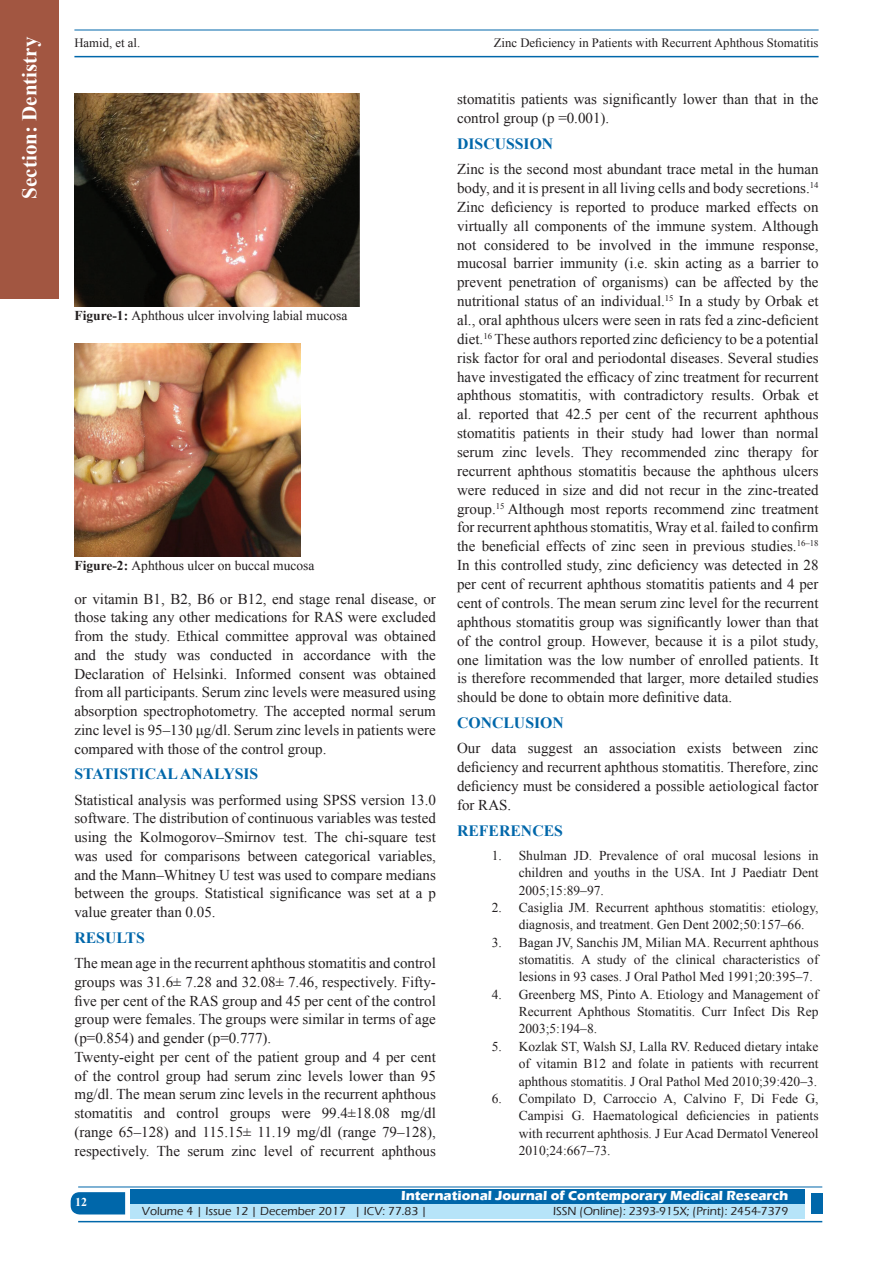
<style>
.page{position:relative;width:893px;height:1263px;background:#fff}
.page>*{position:absolute;margin:0;border:0;box-sizing:border-box;transform-origin:0 0}
.t1{font:700 21px "Times New Roman";color:#fff}
.t2{font:700 15.75px "Times New Roman";color:#0067aa}
.TX_New{font:15px/18.9px "Times New Roman";color:#231f20;text-align:justify}
.Legend{font:13.5px/17.4px "Times New Roman";color:#231f20;text-align:justify}
.t3{font:700 13.5px "Eras ITC";color:#fff}
.t4{font:12.75px "Times New Roman";color:#231f20}
.t5{font:500 12px "Eras ITC";color:#231f20}
.t6{font:700 12px "Times New Roman";color:#fff}
.s1{font-weight:700}
</style>
<div class="page">
<hr style="left:74px;top:30px;width:745px;height:1px;background:#0067aa">
<hr style="left:74px;top:56px;width:745px;height:1px;background:#0067aa">
<svg style="left:71px;top:1192px;width:54px;height:22px"></svg>
<div style="left:130px;top:1189px;width:674px;height:15px;background:#0067aa"></div>
<div style="left:130px;top:1204px;width:674px;height:15px;background:#b6e4f9"></div>
<hr style="left:78px;top:1186px;width:744px;height:1px;background:#0067aa">
<hr style="left:78px;top:1221px;width:744px;height:1px;background:#0067aa">
<div style="left:811px;top:1193px;width:11px;height:21px;background:#0067aa"></div>
<div style="left:0;top:0;width:59px;height:298px;background:#a25641"></div>
<img style="left:74px;top:94px;width:286px;height:212px">
<img style="left:74px;top:343px;width:227px;height:213px">
<h1 class="t1" style="left:15px;top:198px;width:163px;rotate:-90deg">Section: Dentistry</h1>
<p class="t4" style="left:74px;top:35px;width:67px">Hamid, et al.</p>
<p class="t4" style="left:494px;top:35px;width:326px">Zinc Deficiency in Patients with Recurrent Aphthous Stomatitis</p>
<p class="Legend" style="left:74px;top:306px;width:275px"><span class="s1">Figure-1:</span> Aphthous ulcer involving labial mucosa</p>
<p class="Legend" style="left:74px;top:556px;width:242px"><span class="s1">Figure-2:</span> Aphthous ulcer on buccal mucosa</p>
<p class="TX_New" style="left:74px;top:589px;width:363px">or vitamin B1, B2, B6 or B12, end stage renal disease, or those taking any other medications for RAS were excluded from the study. Ethical committee approval was obtained and the study was conducted in accordance with the Declaration of Helsinki. Informed consent was obtained from all participants. Serum zinc levels were measured using absorption spectrophotometry. The accepted normal serum zinc level is 95–130 μg/dl. Serum zinc levels in patients were compared with those of the control group.</p>
<h1 class="t2" style="left:74px;top:763px;width:185px">STATISTICAL ANALYSIS</h1>
<p class="TX_New" style="left:74px;top:790px;width:363px">Statistical analysis was performed using SPSS version 13.0 software. The distribution of continuous variables was tested using the Kolmogorov–Smirnov test. The chi-square test was used for comparisons between categorical variables, and the Mann–Whitney U test was used to compare medians between the groups. Statistical significance was set at a p value greater than 0.05.</p>
<h1 class="t2" style="left:74px;top:927px;width:72px">RESULTS</h1>
<p class="TX_New" style="left:74px;top:953px;width:363px">The mean age in the recurrent aphthous stomatitis and control groups was 31.6± 7.28 and 32.08± 7.46, respectively. Fifty&shy;five per cent of the RAS group and 45 per cent of the control group were females. The groups were similar in terms of age (p=0.854) and gender (p=0.777).</p>
<p class="TX_New" style="left:74px;top:1047px;width:363px">Twenty-eight per cent of the patient group and 4 per cent of the control group had serum zinc levels lower than 95 mg/dl. The mean serum zinc levels in the recurrent aphthous stomatitis and control groups were 99.4±18.08 mg/dl (range 65–128) and 115.15± 11.19 mg/dl (range 79–128), respectively. The serum zinc level of recurrent aphthous</p>
<p class="TX_New" style="left:457px;top:89px;width:363px">stomatitis patients was significantly lower than that in the control group (p =0.001).</p>
<h1 class="t2" style="left:457px;top:133px;width:98px">DISCUSSION</h1>
<p class="TX_New" style="left:457px;top:159px;width:363px">Zinc is the second most abundant trace metal in the human body, and it is present in all living cells and body secretions.<sup>14<br></sup>Zinc deficiency is reported to produce marked effects on virtually all components of the immune system. Although not considered to be involved in the immune response, mucosal barrier immunity (i.e. skin acting as a barrier to prevent penetration of organisms) can be affected by the nutritional status of an individual.<sup>15</sup> In a study by Orbak et al., oral aphthous ulcers were seen in rats fed a zinc-deficient diet.<sup>16</sup> These authors reported zinc deficiency to be a potential risk factor for oral and periodontal diseases. Several studies have investigated the efficacy of zinc treatment for recurrent aphthous stomatitis, with contradictory results. Orbak et al. reported that 42.5 per cent of the recurrent aphthous stomatitis patients in their study had lower than normal serum zinc levels. They recommended zinc therapy for recurrent aphthous stomatitis because the aphthous ulcers were reduced in size and did not recur in the zinc-treated group.<sup>15</sup> Although most reports recommend zinc treatment for recurrent aphthous stomatitis, Wray et al. failed to confirm the beneficial effects of zinc seen in previous studies.<sup>16–18<br></sup>In this controlled study, zinc deficiency was detected in 28 per cent of recurrent aphthous stomatitis patients and 4 per cent of controls. The mean serum zinc level for the recurrent aphthous stomatitis group was significantly lower than that of the control group. However, because it is a pilot study, one limitation was the low number of enrolled patients. It is therefore recommended that larger, more detailed studies should be done to obtain more definitive data.</p>
<h1 class="t2" style="left:457px;top:712px;width:108px">CONCLUSION</h1>
<p class="TX_New" style="left:457px;top:739px;width:363px">Our data suggest an association exists between zinc deficiency and recurrent aphthous stomatitis. Therefore, zinc deficiency must be considered a possible aetiological factor for RAS.</p>
<h1 class="t2" style="left:457px;top:820px;width:107px">REFERENCES</h1>
<p class="Legend" style="left:519px;top:846px;width:301px;text-indent:-27px">1. Shulman JD. Prevalence of oral mucosal lesions in children and youths in the USA. Int J Paediatr Dent 2005;15:89–97.</p>
<p class="Legend" style="left:519px;top:898px;width:301px;text-indent:-27px">2. Casiglia JM. Recurrent aphthous stomatitis: etiology, diagnosis, and treatment. Gen Dent 2002;50:157–66.</p>
<p class="Legend" style="left:519px;top:933px;width:301px;text-indent:-27px">3. Bagan JV, Sanchis JM, Milian MA. Recurrent aphthous stomatitis. A study of the clinical characteristics of lesions in 93 cases. J Oral Pathol Med 1991;20:395–7.</p>
<p class="Legend" style="left:519px;top:985px;width:301px;text-indent:-27px">4. Greenberg MS, Pinto A. Etiology and Management of Recurrent Aphthous Stomatitis. Curr Infect Dis Rep 2003;5:194–8.</p>
<p class="Legend" style="left:519px;top:1037px;width:301px;text-indent:-27px">5. Kozlak ST, Walsh SJ, Lalla RV. Reduced dietary intake of vitamin B12 and folate in patients with recurrent aphthous stomatitis. J Oral Pathol Med 2010;39:420–3.</p>
<p class="Legend" style="left:519px;top:1089px;width:301px;text-indent:-27px">6. Compilato D, Carroccio A, Calvino F, Di Fede G, Campisi G. Haematological deficiencies in patients with recurrent aphthosis. J Eur Acad Dermatol Venereol 2010;24:667–73.</p>
<h4 class="t6" style="left:75px;top:1194px;width:13px">12</h4>
<p class="t3" style="left:401px;top:1188px;width:389px">International Journal of Contemporary Medical Research</p>
<p class="t5" style="left:142px;top:1204px;width:287px">Volume 4 | Issue 12 | December 2017 | ICV: 77.83 |</p>
<p class="t5" style="left:553px;top:1204px;width:237px">ISSN (Online): 2393-915X; (Print): 2454-7379</p>
</div>
